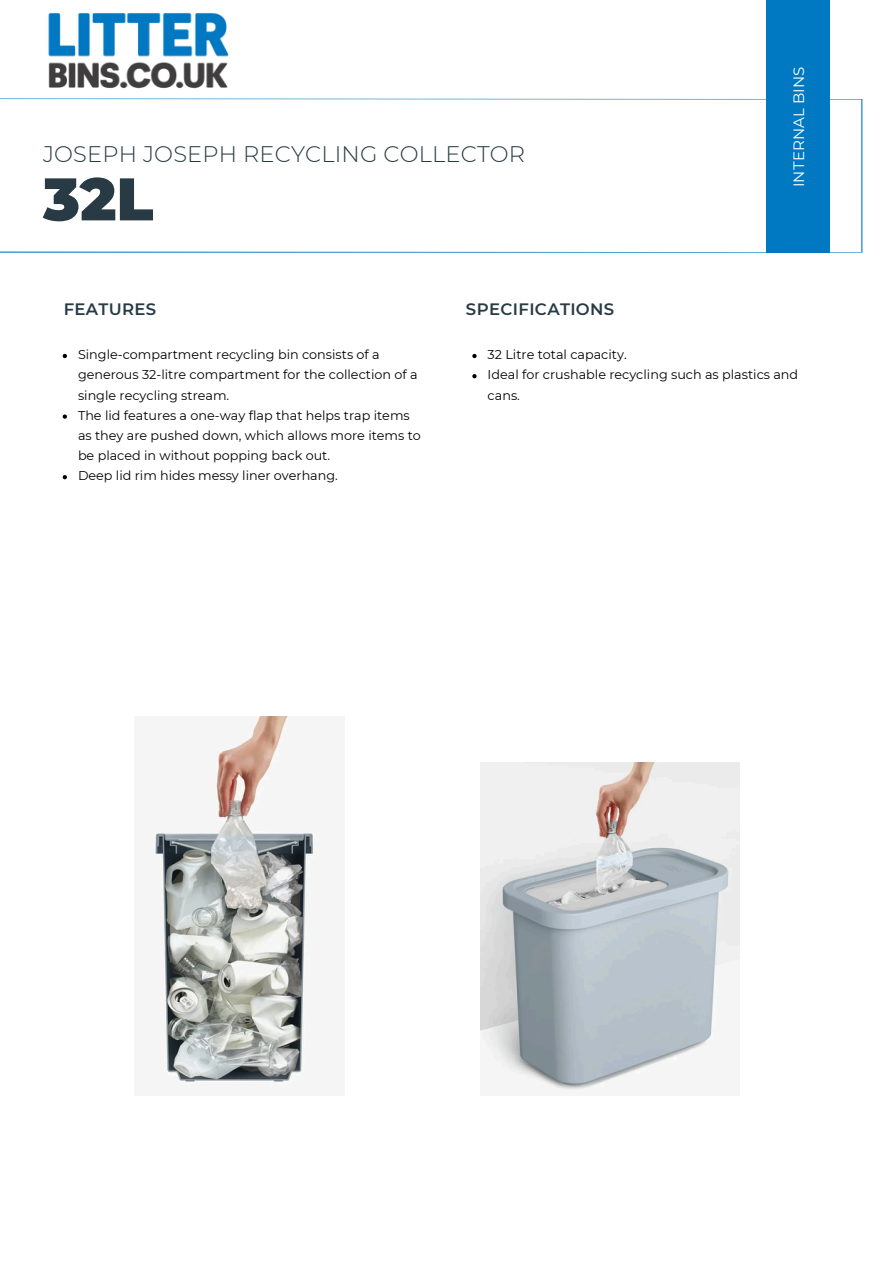
<style>
.page{position:relative;width:894px;height:1264px;background:#fff}
.page>*{position:absolute;margin:0;border:0;box-sizing:border-box;transform-origin:0 0}
.t1{font:900 60px "Montserrat";color:#283b45}
.t2{font:300 22.5px "Montserrat";letter-spacing:.005em;color:#283b45}
.t3{font:600 16.5px "Montserrat";letter-spacing:.02em;color:#283b45}
.t4{font:15px "Montserrat";letter-spacing:.01em;color:#fff}
.t5{font:12.75px/20.2px "Montserrat";color:#000}
</style>
<div class="page">
<svg style="left:0;top:98px;width:862px;height:155px"></svg>
<div style="left:765px;top:0;width:64px;height:252px;background:#0078c2"></div>
<img style="left:155px;top:716px;width:160px;height:368px">
<img style="left:481px;top:762px;width:258px;height:328px">
<svg style="left:63px;top:354px;width:4px;height:4px"></svg>
<svg style="left:63px;top:414px;width:4px;height:5px"></svg>
<svg style="left:63px;top:475px;width:4px;height:4px"></svg>
<svg style="left:472px;top:354px;width:4px;height:4px"></svg>
<svg style="left:472px;top:374px;width:4px;height:4px"></svg>
<img style="left:48px;top:13px;width:181px;height:76px">
<p class="t2" style="left:43px;top:140px;width:483px">JOSEPH JOSEPH RECYCLING COLLECTOR</p>
<p class="t1" style="left:43px;top:162px;width:112px">32L</p>
<p class="t4" style="left:789px;top:187px;width:124px;rotate:-90deg">WHEELED BINS</p>
<p class="t4" style="left:789px;top:187px;width:122px;rotate:-90deg">INTERNAL BINS</p>
<h4 class="t3" style="left:64px;top:299px;width:94px">FEATURES</h4>
<h4 class="t3" style="left:466px;top:299px;width:150px">SPECIFICATIONS</h4>
<h3 class="t5" style="left:78px;top:344px;width:341px">Single-compartment recycling bin consists of a generous 32-litre compartment for the collection of a single recycling stream.</h3>
<h3 class="t5" style="left:78px;top:405px;width:344px">The lid features a one-way flap that helps trap items as they are pushed down, which allows more items to be placed in without popping back out.</h3>
<p class="t5" style="left:78px;top:465px;width:261px">Deep lid rim hides messy liner overhang.</p>
<p class="t5" style="left:487px;top:344px;width:140px">32 Litre total capacity.</p>
<p class="t5" style="left:487px;top:365px;width:312px">Ideal for crushable recycling such as plastics and cans.</p>
</div>
